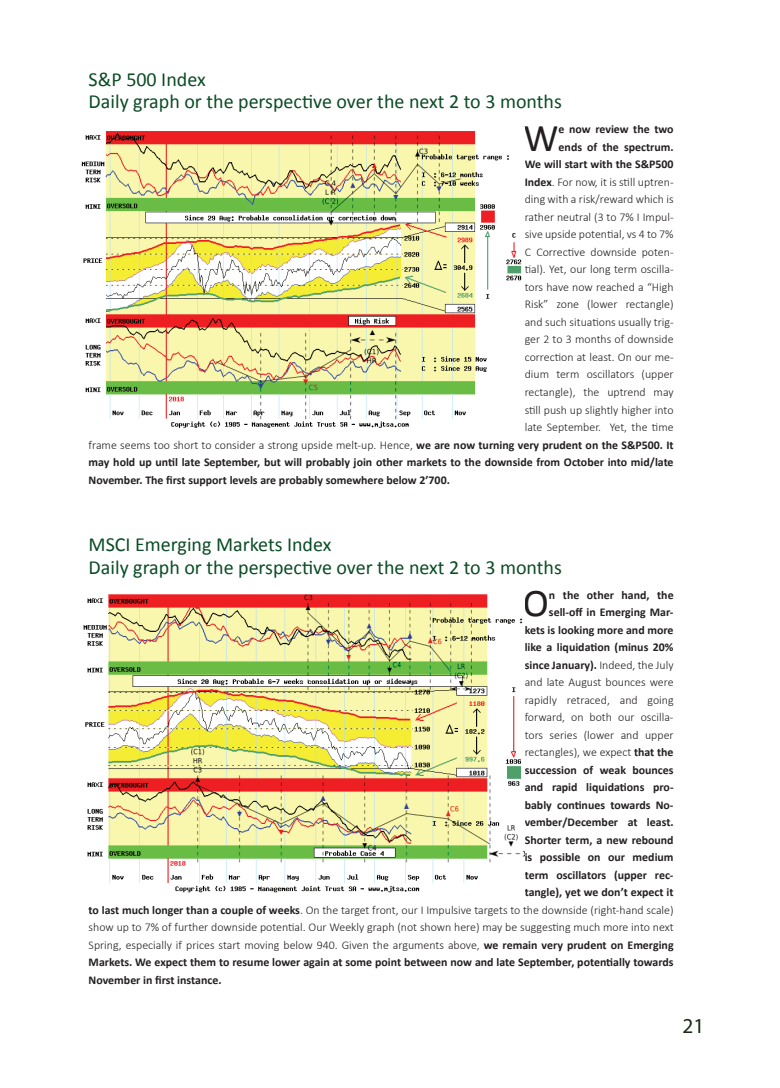
<style>
.page{position:relative;width:780px;height:1088px;background:#fff}
.page>*{position:absolute;margin:0;border:0;box-sizing:border-box;transform-origin:0 0}
.t1{font:39.5px "Calibri";color:#231f20}
.t2{font:21.25px "Myriad Pro";color:#162c15}
.t3{font:20px/22.5px "Calibri";color:#0b4c25}
.t4{font:300 11.88px "Calibri";color:#231f20}
.t5{font:700 11.88px "Calibri";color:#231f20}
.s1{font-weight:700}
.s2{font-weight:300}
</style>
<div class="page">
<img style="left:81px;top:131px;width:441px;height:297px">
<img style="left:83px;top:594px;width:441px;height:299px">
<h3 class="t3" style="left:89px;top:67px;width:475px">S&amp;P 500 Index<br>Daily graph or the perspective over the next 2 to 3 months</h3>
<h1 class="t1" style="left:523px;top:110px;width:37px">W</h1>
<p class="t5" style="left:558px;top:121px;width:116px">e now review the two</p>
<p class="t5" style="left:558px;top:139px;width:116px">ends of the spectrum.</p>
<p class="t5" style="left:524px;top:156px;width:150px">We will start with the S&amp;P500</p>
<p class="t4" style="left:524px;top:175px;width:150px"><span class="s1">Index</span>. For now, it is still uptren-</p>
<p class="t4" style="left:524px;top:192px;width:150px">ding with a risk/reward which is</p>
<p class="t4" style="left:524px;top:210px;width:150px">rather neutral (3 to 7% I Impul-</p>
<p class="t4" style="left:524px;top:227px;width:150px">sive upside potential, vs 4 to 7%</p>
<p class="t4" style="left:524px;top:245px;width:150px">C Corrective downside poten-</p>
<p class="t4" style="left:524px;top:262px;width:150px">tial). Yet, our long term oscilla-</p>
<p class="t4" style="left:524px;top:280px;width:150px">tors have now reached a “High</p>
<p class="t4" style="left:524px;top:297px;width:150px">Risk” zone (lower rectangle)</p>
<p class="t4" style="left:524px;top:315px;width:150px">and such situations usually trig-</p>
<p class="t4" style="left:524px;top:332px;width:150px">ger 2 to 3 months of downside</p>
<p class="t4" style="left:524px;top:350px;width:150px">correction at least. On our me-</p>
<p class="t4" style="left:524px;top:367px;width:150px">dium term oscillators (upper</p>
<p class="t4" style="left:524px;top:385px;width:150px">rectangle), the uptrend may</p>
<p class="t4" style="left:524px;top:402px;width:150px">still push up slightly higher into</p>
<p class="t4" style="left:524px;top:420px;width:150px">late September. Yet, the time</p>
<p class="t4" style="left:89px;top:437px;width:586px">frame seems too short to consider a strong upside melt-up. Hence, <span class="s1">we are now turning very prudent on the S&amp;P500. It</span></p>
<p class="t5" style="left:89px;top:454px;width:586px">may hold up until late September, but will probably join other markets to the downside from October into mid/late</p>
<p class="t5" style="left:89px;top:471px;width:363px">November. The first support levels are probably somewhere below 2’700.</p>
<h3 class="t3" style="left:89px;top:532px;width:475px">MSCI Emerging Markets Index<br>Daily graph or the perspective over the next 2 to 3 months</h3>
<h1 class="t1" style="left:523px;top:575px;width:28px">O</h1>
<p class="t5" style="left:549px;top:586px;width:126px">n the other hand, the</p>
<p class="t5" style="left:549px;top:604px;width:126px">sell-off in Emerging Mar-</p>
<p class="t5" style="left:524px;top:621px;width:150px">kets is looking more and more</p>
<p class="t5" style="left:524px;top:639px;width:150px">like a liquidation (minus 20%</p>
<p class="t5" style="left:524px;top:656px;width:150px">since January). <span class="s2">Indeed, the July</span></p>
<p class="t4" style="left:524px;top:675px;width:150px">and late August bounces were</p>
<p class="t4" style="left:524px;top:692px;width:150px">rapidly retraced, and going</p>
<p class="t4" style="left:524px;top:710px;width:150px">forward, on both our oscilla-</p>
<p class="t4" style="left:524px;top:727px;width:150px">tors series (lower and upper</p>
<p class="t4" style="left:524px;top:745px;width:150px">rectangles), we expect <span class="s1">that the</span></p>
<p class="t5" style="left:524px;top:761px;width:150px">succession of weak bounces</p>
<p class="t5" style="left:524px;top:779px;width:150px">and rapid liquidations pro-</p>
<p class="t5" style="left:524px;top:796px;width:150px">bably continues towards No-</p>
<p class="t5" style="left:524px;top:814px;width:150px">vember/December at least.</p>
<p class="t5" style="left:524px;top:831px;width:150px">Shorter term, a new rebound</p>
<p class="t5" style="left:524px;top:849px;width:150px">is possible on our medium</p>
<p class="t5" style="left:524px;top:866px;width:150px">term oscillators (upper rec-</p>
<p class="t5" style="left:524px;top:884px;width:150px">tangle), yet we don’t expect it</p>
<p class="t4" style="left:89px;top:902px;width:586px"><span class="s1">to last much longer than a couple of weeks</span>. On the target front, our I Impulsive targets to the downside (right-hand scale)</p>
<p class="t4" style="left:89px;top:920px;width:586px">show up to 7% of further downside potential. Our Weekly graph (not shown here) may be suggesting much more into next</p>
<p class="t4" style="left:89px;top:937px;width:586px">Spring, especially if prices start moving below 940. Given the arguments above, <span class="s1">we remain very prudent on Emerging</span></p>
<p class="t5" style="left:89px;top:954px;width:586px">Markets. We expect them to resume lower again at some point between now and late September, potentially towards</p>
<p class="t5" style="left:89px;top:971px;width:134px">November in first instance.</p>
<h2 class="t2" style="left:682px;top:1012px;width:23px">21</h2>
</div>
